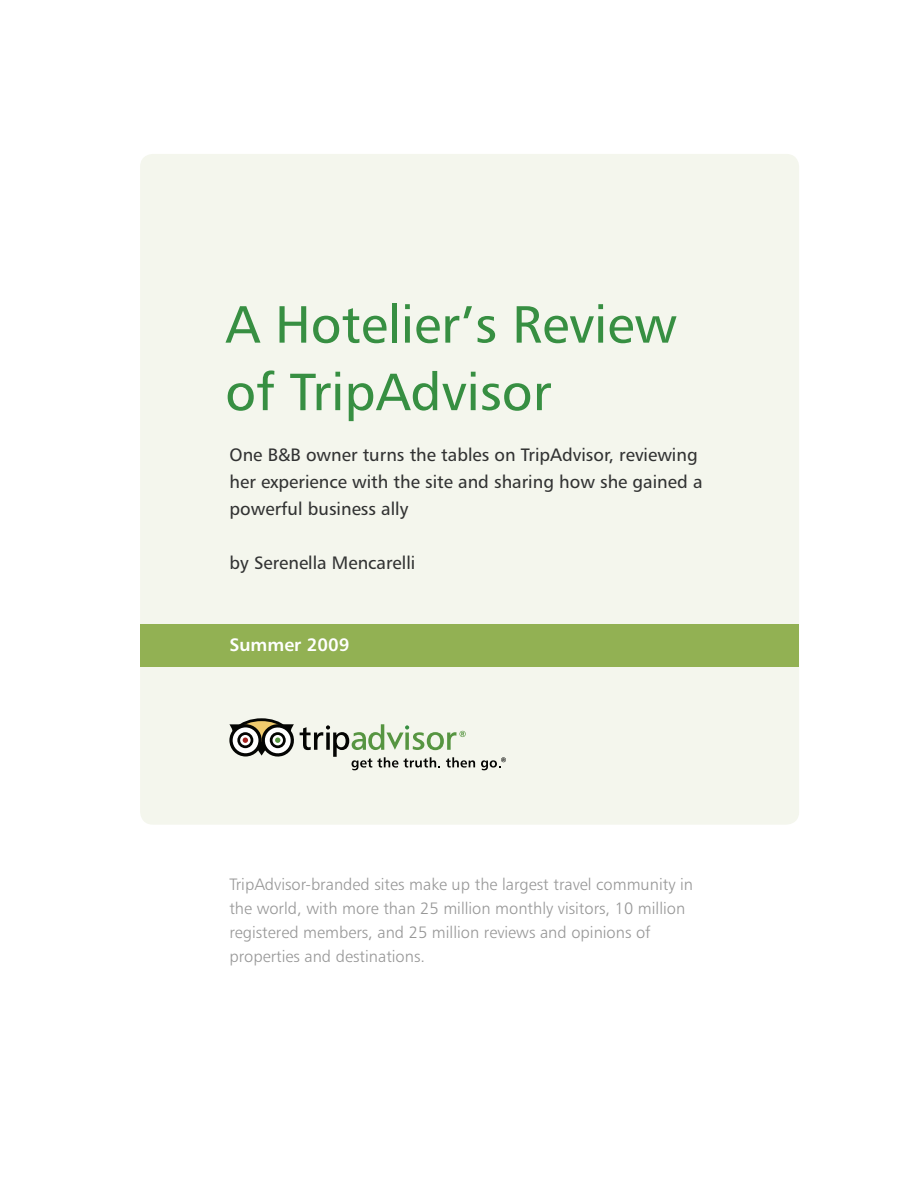
<style>
.page{position:relative;width:918px;height:1188px;background:#fff}
.page>*{position:absolute;margin:0;border:0;box-sizing:border-box;transform-origin:0 0}
.t1{font:52.5px/67.5px "Humanist 777 BT Roman B";color:#378f42}
.t2{font:18px/27px "Humanist 777 BT Roman B";color:#313232}
.t3{font:18px "Humanist 777 BT Bold B";color:#fff}
.t4{font:16.5px/24px "Humanist 777 BT Light B";color:#979797}
</style>
<div class="page">
<div style="left:140px;top:154px;width:659px;height:671px;background:#f4f6ed;border-radius:13px"></div>
<svg style="left:229px;top:718px;width:246px;height:52px"></svg>
<svg style="left:481px;top:757px;width:25px;height:13px"></svg>
<div style="left:140px;top:624px;width:659px;height:43px;background:#92b153"></div>
<h1 class="t1" style="left:225px;top:290px;width:453px">A Hotelier’s Review of TripAdvisor</h1>
<p class="t2" style="left:230px;top:441px;width:474px">One B&amp;B owner turns the tables on TripAdvisor, reviewing her experience with the site and sharing how she gained a powerful business ally</p>
<p class="t2" style="left:230px;top:549px;width:187px">by Serenella Mencarelli</p>
<p class="t3" style="left:229px;top:634px;width:122px">Summer 2009</p>
<p class="t4" style="left:229px;top:872px;width:465px">TripAdvisor-branded sites make up the largest travel community in the world, with more than 25 million monthly visitors, 10 million registered members, and 25 million reviews and opinions of properties and destinations.</p>
</div>
